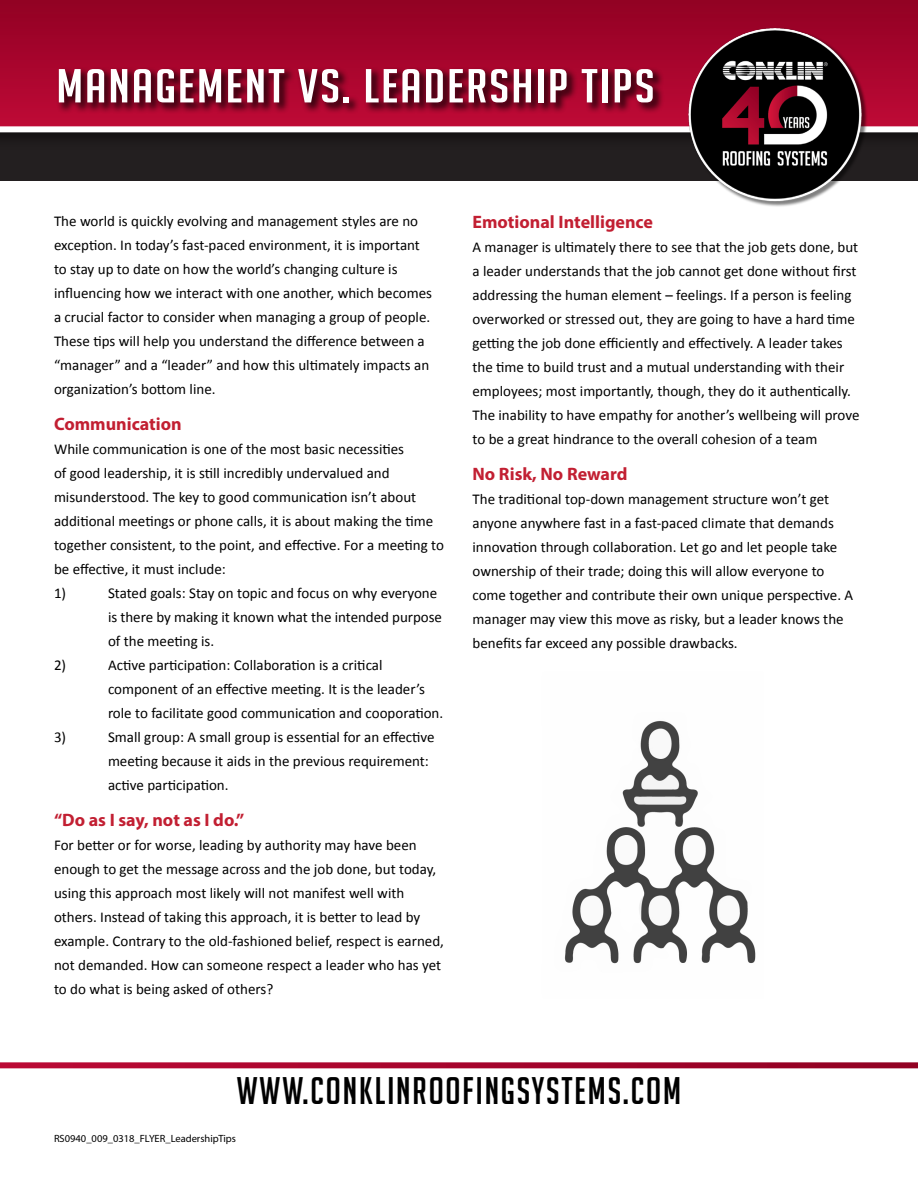
<style>
.page{position:relative;width:918px;height:1188px;background:#fff}
.page>*{position:absolute;margin:0;border:0;box-sizing:border-box;transform-origin:0 0}
.t1{font:46.5px "Big Noodle Titling";letter-spacing:.035em;color:#fff;scale:1.2 1}
.t2{font:37.5px "Big Noodle Titling";letter-spacing:.05em;color:#000}
.t3{font:700 18px "Myriad Pro";color:#c21f32}
.t4{font:15px/24px "Calibri";color:#000}
.t5{font:10.5px "Myriad Pro";color:#000}
</style>
<div class="page">
<div style="left:0;top:130px;width:918px;height:51px;background:#231f20"></div>
<div style="left:0;top:0;width:918px;height:151px;background:#1e1a1b"></div>
<svg style="left:0;top:0;width:918px;height:126px;background:#a2032a"></svg>
<div style="left:0;top:126px;width:918px;height:6px;background:#fff"></div>
<img style="left:681px;top:23px;width:205px;height:184px">
<div style="left:56px;top:67px;width:609px;height:47px;background:#000;opacity:.65"></div>
<svg style="left:0;top:1062px;width:918px;height:6px;background:#ab1338"></svg>
<img style="left:564px;top:720px;width:192px;height:244px">
<p class="t1" style="left:56px;top:61px;width:500px">MANAGEMENT VS. LEADERSHIP TIPS</p>
<p class="t4" style="left:54px;top:209px;width:380px">The world is quickly evolving and management styles are no exception. In today’s fast-paced environment, it is important to stay up to date on how the world’s changing culture is influencing how we interact with one another, which becomes a crucial factor to consider when managing a group of people.<br>These tips will help you understand the difference between a “manager” and a “leader” and how this ultimately impacts an organization’s bottom line.</p>
<p class="t3" style="left:54px;top:412px;width:129px">Communication</p>
<p class="t4" style="left:54px;top:437px;width:391px">While communication is one of the most basic necessities<br>of good leadership, it is still incredibly undervalued and misunderstood. The key to good communication isn’t about additional meetings or phone calls, it is about making the time together consistent, to the point, and effective. For a meeting to be effective, it must include:</p>
<p class="t4" style="left:54px;top:581px;width:14px">1)</p>
<p class="t4" style="left:108px;top:581px;width:336px">Stated goals: Stay on topic and focus on why everyone is there by making it known what the intended purpose of the meeting is.</p>
<p class="t4" style="left:54px;top:653px;width:14px">2)</p>
<p class="t4" style="left:108px;top:653px;width:337px">Active participation: Collaboration is a critical component of an effective meeting. It is the leader’s role to facilitate good communication and cooporation.</p>
<p class="t4" style="left:54px;top:725px;width:14px">3)</p>
<p class="t4" style="left:108px;top:725px;width:328px">Small group: A small group is essential for an effective meeting because it aids in the previous requirement: active participation.</p>
<p class="t3" style="left:54px;top:808px;width:192px">“Do as I say, not as I do.”</p>
<p class="t4" style="left:54px;top:833px;width:392px">For better or for worse, leading by authority may have been enough to get the message across and the job done, but today, using this approach most likely will not manifest well with others. Instead of taking this approach, it is better to lead by example. Contrary to the old-fashioned belief, respect is earned, not demanded. How can someone respect a leader who has yet to do what is being asked of others?</p>
<p class="t3" style="left:472px;top:210px;width:182px">Emotional Intelligence</p>
<p class="t4" style="left:472px;top:235px;width:389px">A manager is ultimately there to see that the job gets done, but a leader understands that the job cannot get done without first addressing the human element – feelings. If a person is feeling overworked or stressed out, they are going to have a hard time getting the job done efficiently and effectively. A leader takes the time to build trust and a mutual understanding with their employees; most importantly, though, they do it authentically.<br>The inability to have empathy for another’s wellbeing will prove to be a great hindrance to the overall cohesion of a team</p>
<p class="t3" style="left:472px;top:462px;width:157px">No Risk, No Reward</p>
<p class="t4" style="left:472px;top:487px;width:382px">The traditional top-down management structure won’t get anyone anywhere fast in a fast-paced climate that demands innovation through collaboration. Let go and let people take ownership of their trade; doing this will allow everyone to come together and contribute their own unique perspective. A manager may view this move as risky, but a leader knows the benefits far exceed any possible drawbacks.</p>
<p class="t2" style="left:237px;top:1071px;width:446px">WWW.CONKLINROOFINGSYSTEMS.COM</p>
<p class="t5" style="left:54px;top:1132px;width:184px">RS0940_009_0318_FLYER_LeadershipTips</p>
</div>
